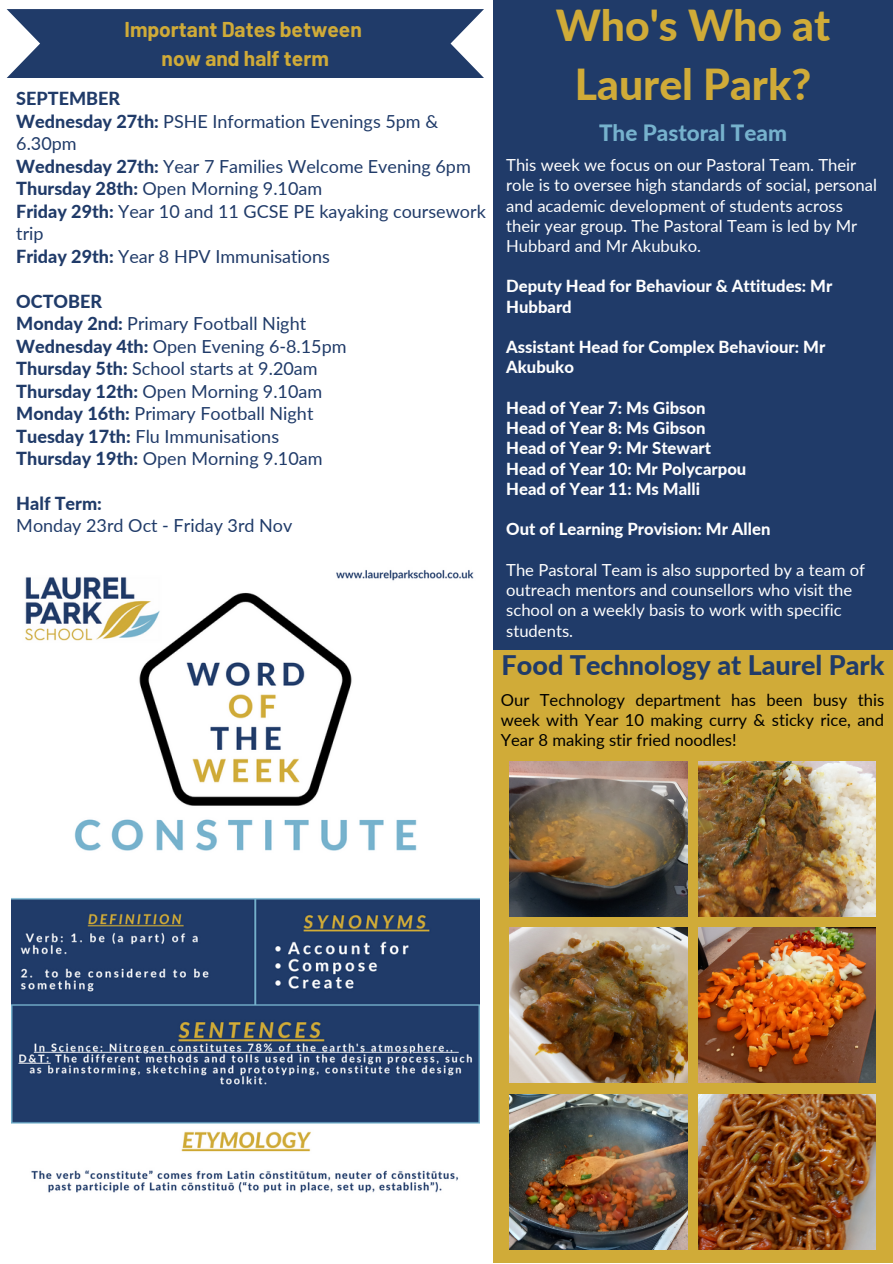
<style>
.page{position:relative;width:893px;height:1264px;background:#fff}
.page>*{position:absolute;margin:0;border:0;box-sizing:border-box;transform-origin:0 0}
.t1{font:800 42.75px/59.6px "Lato";color:#d0ab38;text-align:center}
.t2{font:800 27px "Lato";color:#203b69}
.t3{font:800 22.5px "Lato";color:#76b2cd}
.t4{font:700 21px "Barlow";color:#d0ab38}
.t5{font:18px/22.5px "Lato";color:#203b69}
.t6{font:800 18px "Lato";color:#203b69}
.t7{font:16.65px/20.2px "Lato";color:#fefefe}
.t8{font:800 16.65px/20.2px "Lato";color:#fefefe}
.t9{font:16.65px/20.2px "Lato";color:#000;text-align:justify}
.s1{font-weight:800}
</style>
<div class="page">
<div style="left:493px;top:0;width:399px;height:656px;background:#203b69"></div>
<img style="left:11px;top:570px;width:468px;height:623px">
<svg style="left:7px;top:9px;width:477px;height:69px;background:#2f4873"></svg>
<div style="left:493px;top:649px;width:399px;height:613px;background:#d0ab38"></div>
<img style="left:698px;top:761px;width:177px;height:155px">
<img style="left:509px;top:761px;width:178px;height:155px">
<img style="left:509px;top:927px;width:178px;height:155px">
<img style="left:509px;top:1094px;width:178px;height:155px">
<img style="left:698px;top:927px;width:177px;height:155px">
<img style="left:698px;top:1094px;width:177px;height:155px">
<p class="t4" style="left:124px;top:16px;width:239px">Important Dates between</p>
<p class="t4" style="left:162px;top:45px;width:169px">now and half term</p>
<p class="t6" style="left:16px;top:87px;width:105px">SEPTEMBER</p>
<p class="t5" style="left:16px;top:109px;width:423px"><span class="s1">Wednesday 27th:</span> PSHE Information Evenings 5pm &amp;<br>6.30pm</p>
<p class="t5" style="left:16px;top:154px;width:456px"><span class="s1">Wednesday 27th:</span> Year 7 Families Welcome Evening 6pm</p>
<p class="t5" style="left:16px;top:177px;width:307px"><span class="s1">Thursday 28th:</span> Open Morning 9.10am</p>
<p class="t5" style="left:16px;top:199px;width:471px"><span class="s1">Friday 29th:</span> Year 10 and 11 GCSE PE kayaking coursework trip</p>
<p class="t5" style="left:16px;top:244px;width:315px"><span class="s1">Friday 29th:</span> Year 8 HPV Immunisations</p>
<p class="t6" style="left:16px;top:290px;width:87px">OCTOBER</p>
<p class="t5" style="left:16px;top:312px;width:291px"><span class="s1">Monday 2nd:</span> Primary Football Night</p>
<p class="t5" style="left:16px;top:334px;width:332px"><span class="s1">Wednesday 4th:</span> Open Evening 6-8.15pm</p>
<p class="t5" style="left:16px;top:357px;width:303px"><span class="s1">Thursday 5th:</span> School starts at 9.20am</p>
<p class="t5" style="left:16px;top:379px;width:307px"><span class="s1">Thursday 12th:</span> Open Morning 9.10am</p>
<p class="t5" style="left:16px;top:402px;width:298px"><span class="s1">Monday 16th:</span> Primary Football Night</p>
<p class="t5" style="left:16px;top:424px;width:264px"><span class="s1">Tuesday 17th:</span> Flu Immunisations</p>
<p class="t5" style="left:16px;top:447px;width:308px"><span class="s1">Thursday 19th:</span> Open Morning 9.10am</p>
<p class="t6" style="left:16px;top:492px;width:87px">Half Term:</p>
<p class="t5" style="left:16px;top:514px;width:278px">Monday 23rd Oct - Friday 3rd Nov</p>
<p class="t1" style="left:555px;top:-6px;width:276px">Who's Who at<br>Laurel Park?</p>
<p class="t3" style="left:599px;top:119px;width:189px">The Pastoral Team</p>
<p class="t7" style="left:506px;top:154px;width:372px">This week we focus on our Pastoral Team. Their role is to oversee high standards of social, personal and academic development of students across their year group. The Pastoral Team is led by Mr Hubbard and Mr Akubuko.</p>
<p class="t8" style="left:506px;top:276px;width:327px">Deputy Head for Behaviour &amp; Attitudes: Mr<br>Hubbard</p>
<p class="t8" style="left:506px;top:336px;width:320px">Assistant Head for Complex Behaviour: Mr<br>Akubuko</p>
<p class="t8" style="left:506px;top:397px;width:201px">Head of Year 7: Ms Gibson</p>
<p class="t8" style="left:506px;top:417px;width:201px">Head of Year 8: Ms Gibson</p>
<p class="t8" style="left:506px;top:438px;width:206px">Head of Year 9: Mr Stewart</p>
<p class="t8" style="left:506px;top:458px;width:242px">Head of Year 10: Mr Polycarpou</p>
<p class="t8" style="left:506px;top:478px;width:195px">Head of Year 11: Ms Malli</p>
<p class="t8" style="left:506px;top:519px;width:266px">Out of Learning Provision: Mr Allen</p>
<p class="t7" style="left:506px;top:559px;width:360px">The Pastoral Team is also supported by a team of outreach mentors and counsellors who visit the school on a weekly basis to work with specific students.</p>
<p class="t2" style="left:501px;top:648px;width:384px">Food Technology at Laurel Park</p>
<p class="t9" style="left:500px;top:689px;width:385px">Our Technology department has been busy this week with Year 10 making curry &amp; sticky rice, and Year 8 making stir fried noodles!</p>
</div>
